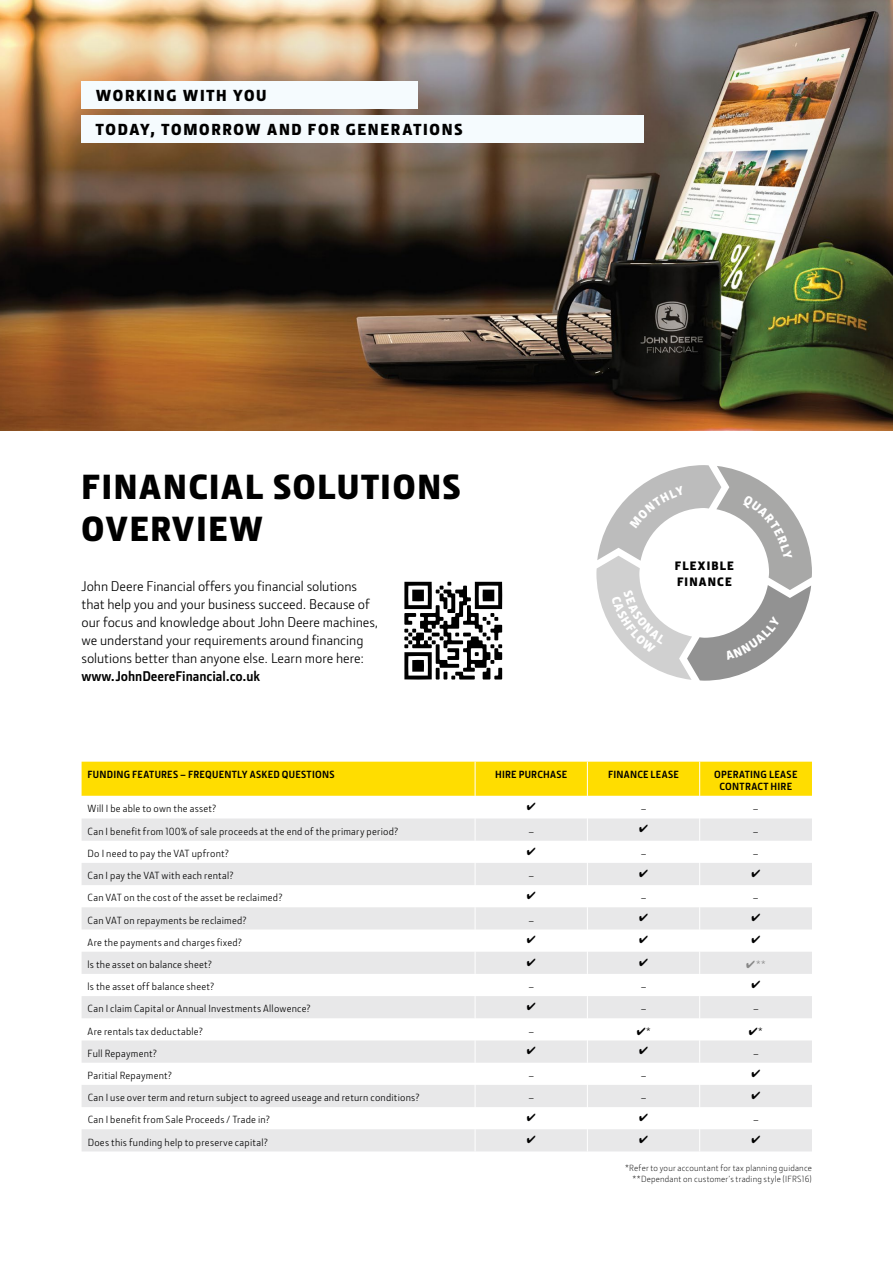
<style>
.page{position:relative;width:893px;height:1263px;background:#fff}
.page>*{position:absolute;margin:0;border:0;box-sizing:border-box;transform-origin:0 0}
.t1{font:900 36px/42px "Section";letter-spacing:.05em;color:#000}
.t2{font:900 16.5px/33.9px "Section";letter-spacing:.1em;color:#000}
.t3{font:14.25px/18px "JD Sans Pro";color:#000}
.t4{font:700 14.25px "JD Sans Pro";color:#000}
.t5{font:900 12.6px/15.8px "Section";letter-spacing:.095em;color:#000}
.t6{font:10.5px "JD Sans Pro";letter-spacing:.02em;color:#000}
.t7{font:700 10.5px/12px "JD Sans Pro";letter-spacing:.025em;color:#000;text-align:center}
.t8{font:10.5px "JD Sans Pro";color:#878787}
.t9{font:300 9px/10.5px "JD Sans Pro";letter-spacing:.025em;color:#000;text-align:right}
</style>
<div class="page">
<img style="left:0;top:0;width:893px;height:430px">
<svg style="left:404px;top:582px;width:98px;height:98px"></svg>
<div style="left:81px;top:81px;width:337px;height:27px;background:#f5fbfe"></div>
<div style="left:81px;top:115px;width:562px;height:27px;background:#f5fbfe"></div>
<svg style="left:596px;top:465px;width:216px;height:216px"></svg>
<svg style="left:82px;top:762px;width:730px;height:389px"></svg>
<h2 class="t2" style="left:96px;top:78px;width:368px">WORKING WITH YOU<br>TODAY, TOMORROW AND FOR GENERATIONS</h2>
<h1 class="t1" style="left:82px;top:465px;width:380px">FINANCIAL SOLUTIONS<br>OVERVIEW</h1>
<p class="t3" style="left:82px;top:576px;width:298px">John Deere Financial offers you financial solutions that help you and your business succeed. Because of our focus and knowledge about John Deere machines, we understand your requirements around financing solutions better than anyone else. Learn more here:</p>
<h3 class="t4" style="left:82px;top:666px;width:180px">www.JohnDeereFinancial.co.uk</h3>
<p class="t5" style="left:675px;top:557px;width:61px">FLEXIBLE<br>FINANCE</p>
<p class="t7" style="left:88px;top:768px;width:248px">FUNDING FEATURES – FREQUENTLY ASKED QUESTIONS</p>
<p class="t7" style="left:495px;top:768px;width:74px">HIRE PURCHASE</p>
<p class="t7" style="left:608px;top:768px;width:72px">FINANCE LEASE</p>
<p class="t7" style="left:714px;top:768px;width:85px">OPERATING LEASE<br>CONTRACT HIRE</p>
<p class="t6" style="left:88px;top:802px;width:130px">Will I be able to own the asset?</p>
<p class="t6" style="left:641px;top:802px;width:7px">–</p>
<p class="t6" style="left:753px;top:802px;width:7px">–</p>
<p class="t6" style="left:88px;top:824px;width:312px">Can I benefit from 100% of sale proceeds at the end of the primary period?</p>
<p class="t6" style="left:528px;top:824px;width:7px">–</p>
<p class="t6" style="left:753px;top:824px;width:7px">–</p>
<p class="t6" style="left:88px;top:846px;width:143px">Do I need to pay the VAT upfront?</p>
<p class="t6" style="left:641px;top:846px;width:7px">–</p>
<p class="t6" style="left:753px;top:846px;width:7px">–</p>
<p class="t6" style="left:88px;top:869px;width:147px">Can I pay the VAT with each rental?</p>
<p class="t6" style="left:528px;top:869px;width:7px">–</p>
<p class="t6" style="left:88px;top:891px;width:196px">Can VAT on the cost of the asset be reclaimed?</p>
<p class="t6" style="left:641px;top:891px;width:7px">–</p>
<p class="t6" style="left:753px;top:891px;width:7px">–</p>
<p class="t6" style="left:88px;top:913px;width:160px">Can VAT on repayments be reclaimed?</p>
<p class="t6" style="left:528px;top:913px;width:7px">–</p>
<p class="t6" style="left:88px;top:935px;width:156px">Are the payments and charges fixed?</p>
<p class="t6" style="left:88px;top:957px;width:126px">ls the asset on balance sheet?</p>
<p class="t8" style="left:746px;top:957px;width:21px">✔**</p>
<p class="t6" style="left:88px;top:980px;width:128px">ls the asset off balance sheet?</p>
<p class="t6" style="left:528px;top:980px;width:7px">–</p>
<p class="t6" style="left:641px;top:980px;width:7px">–</p>
<p class="t6" style="left:88px;top:1002px;width:224px">Can I claim Capital or Annual Investments Allowence?</p>
<p class="t6" style="left:641px;top:1002px;width:7px">–</p>
<p class="t6" style="left:753px;top:1002px;width:7px">–</p>
<p class="t6" style="left:88px;top:1024px;width:117px">Are rentals tax deductable?</p>
<p class="t6" style="left:528px;top:1024px;width:7px">–</p>
<p class="t6" style="left:637px;top:1024px;width:15px">✔*</p>
<p class="t6" style="left:749px;top:1024px;width:15px">✔*</p>
<p class="t6" style="left:88px;top:1046px;width:71px">Full Repayment?</p>
<p class="t6" style="left:753px;top:1046px;width:7px">–</p>
<p class="t6" style="left:88px;top:1068px;width:86px">Paritial Repayment?</p>
<p class="t6" style="left:528px;top:1068px;width:7px">–</p>
<p class="t6" style="left:641px;top:1068px;width:7px">–</p>
<p class="t6" style="left:88px;top:1091px;width:333px">Can I use over term and return subject to agreed useage and return conditions?</p>
<p class="t6" style="left:528px;top:1091px;width:7px">–</p>
<p class="t6" style="left:641px;top:1091px;width:7px">–</p>
<p class="t6" style="left:88px;top:1113px;width:184px">Can I benefit from Sale Proceeds / Trade in?</p>
<p class="t6" style="left:753px;top:1113px;width:7px">–</p>
<p class="t6" style="left:88px;top:1135px;width:181px">Does this funding help to preserve capital?</p>
<p class="t9" style="left:625px;top:1163px;width:188px">*Refer to your accountant for tax planning guidance **Dependant on customer’s trading style (IFRS16)</p>
</div>
